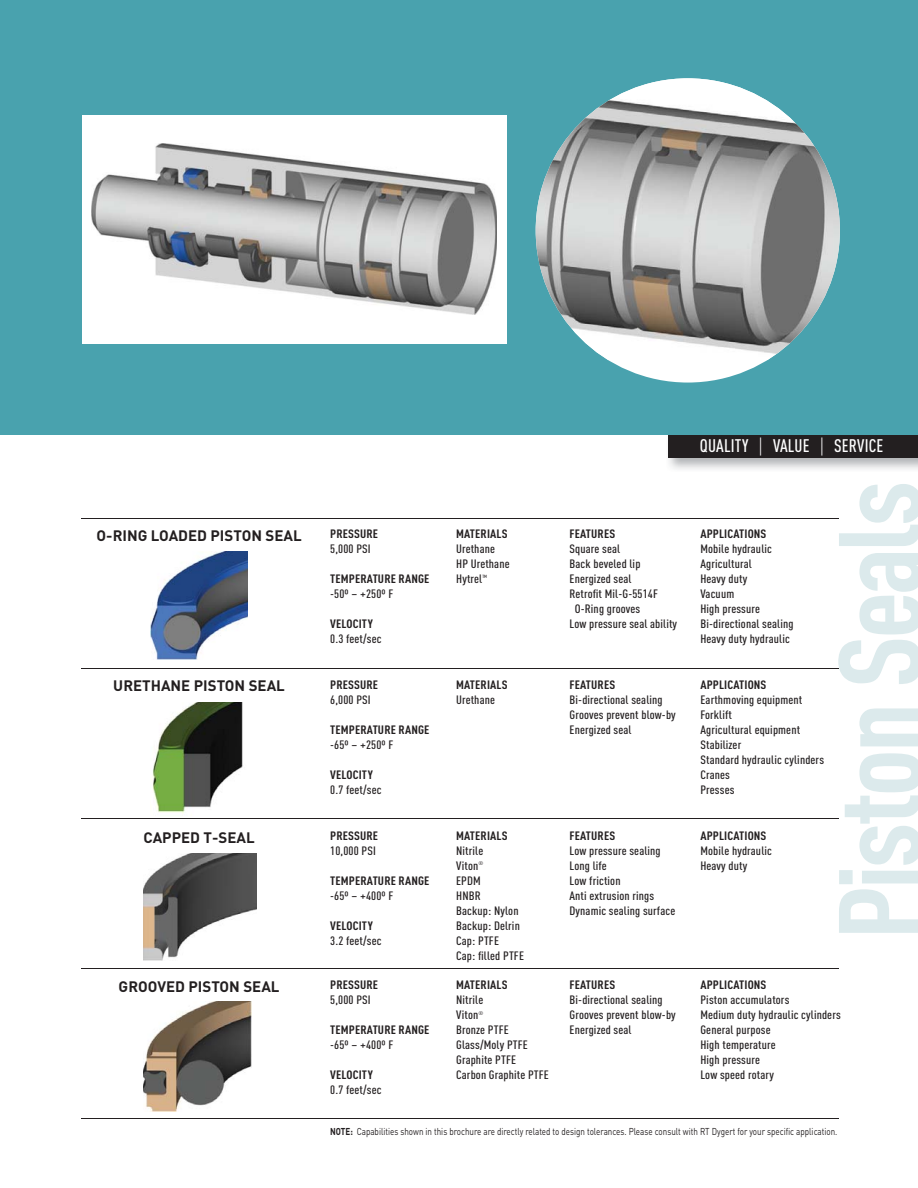
<style>
.page{position:relative;width:918px;height:1188px;background:#fff}
.page>*{position:absolute;margin:0;border:0;box-sizing:border-box;transform-origin:0 0}
.t1{font:700 115.5px "DIN Cond";letter-spacing:-.03em;color:#dceaec;scale:1.04 1}
.t2{font:500 18px "DIN Cond";letter-spacing:.01em;color:#fff}
.t3{font:700 15px "DIN";color:#231f20}
.t4{font:500 12px/15px "DIN Cond";letter-spacing:.01em;color:#231f20;scale:1.1 1}
.t5{font:700 12px "DIN Cond";letter-spacing:.01em;color:#231f20;scale:1.1 1}
.t6{font:9.9px "DIN";color:#231f20;scale:.81 1}
.t7{font:500 5.25px "DIN Cond";color:#231f20;scale:1.1 1}
.t8{font:500 4.5px "DIN Cond";color:#231f20;scale:1.1 1}
.s1{font-size:21px}
.s2{font-weight:700}
</style>
<div class="page">
<img style="left:143px;top:853px;width:113px;height:107px">
<img style="left:666px;top:434px;width:252px;height:35px">
<div style="left:669px;top:434px;width:249px;height:24px;background:#231f20"></div>
<div style="left:0;top:0;width:918px;height:434px;background:#49a2ae"></div>
<hr style="left:81px;top:1119px;width:757px;height:1px;background:#231f20">
<hr style="left:81px;top:969px;width:757px;height:1px;background:#231f20">
<hr style="left:81px;top:818px;width:757px;height:1px;background:#231f20">
<hr style="left:81px;top:668px;width:757px;height:1px;background:#231f20">
<hr style="left:81px;top:518px;width:757px;height:1px;background:#231f20">
<div style="left:536px;top:78px;width:304px;height:305px;background:#fff;border-radius:50%"></div>
<img style="left:536px;top:78px;width:304px;height:282px">
<div style="left:82px;top:115px;width:424px;height:229px;background:#fff"></div>
<img style="left:91px;top:144px;width:406px;height:170px">
<img style="left:143px;top:1001px;width:109px;height:110px">
<img style="left:151px;top:552px;width:97px;height:107px">
<img style="left:151px;top:702px;width:92px;height:111px">
<p class="t3" style="left:97px;top:531px;width:207px">O-RING LOADED PISTON SEAL</p>
<p class="t3" style="left:113px;top:681px;width:173px">URETHANE PISTON SEAL</p>
<p class="t3" style="left:144px;top:832px;width:113px">CAPPED T-SEAL</p>
<p class="t3" style="left:119px;top:981px;width:162px">GROOVED PISTON SEAL</p>
<h2 class="t2" style="left:700px;top:440px;width:185px">QUALITY <span class="s1">|</span> VALUE <span class="s1">|</span> SERVICE</h2>
<h1 class="t1" style="left:839px;top:940px;width:443px;rotate:-90deg">Piston Seals</h1>
<p class="t5" style="left:700px;top:530px;width:62px">APPLICATIONS</p>
<p class="t4" style="left:700px;top:543px;width:86px">Mobile hydraulic<br>Agricultural<br>Heavy duty<br>Vacuum<br>High pressure<br>Bi-directional sealing<br>Heavy duty hydraulic</p>
<p class="t5" style="left:700px;top:680px;width:62px">APPLICATIONS</p>
<p class="t4" style="left:700px;top:693px;width:114px">Earthmoving equipment<br>Forklift<br>Agricultural equipment<br>Stabilizer<br>Standard hydraulic cylinders<br>Cranes<br>Presses</p>
<p class="t5" style="left:700px;top:831px;width:62px">APPLICATIONS</p>
<p class="t4" style="left:700px;top:844px;width:67px">Mobile hydraulic<br>Heavy duty</p>
<p class="t5" style="left:330px;top:530px;width:45px">PRESSURE</p>
<p class="t4" style="left:330px;top:543px;width:38px">5,000 PSI</p>
<p class="t5" style="left:330px;top:575px;width:92px">TEMPERATURE RANGE</p>
<p class="t4" style="left:330px;top:588px;width:59px">-50º – +250º F</p>
<p class="t5" style="left:330px;top:620px;width:40px">VELOCITY</p>
<p class="t4" style="left:330px;top:633px;width:48px">0.3 feet/sec</p>
<p class="t5" style="left:330px;top:680px;width:45px">PRESSURE</p>
<p class="t4" style="left:330px;top:693px;width:38px">6,000 PSI</p>
<p class="t5" style="left:330px;top:725px;width:92px">TEMPERATURE RANGE</p>
<p class="t4" style="left:330px;top:738px;width:59px">-65º – +250º F</p>
<p class="t5" style="left:330px;top:770px;width:40px">VELOCITY</p>
<p class="t4" style="left:330px;top:783px;width:48px">0.7 feet/sec</p>
<p class="t5" style="left:330px;top:831px;width:45px">PRESSURE</p>
<p class="t4" style="left:330px;top:844px;width:43px">10,000 PSI</p>
<p class="t5" style="left:330px;top:876px;width:92px">TEMPERATURE RANGE</p>
<p class="t4" style="left:330px;top:889px;width:59px">-65º – +400º F</p>
<p class="t5" style="left:330px;top:921px;width:40px">VELOCITY</p>
<p class="t4" style="left:330px;top:934px;width:48px">3.2 feet/sec</p>
<p class="t5" style="left:330px;top:981px;width:45px">PRESSURE</p>
<p class="t4" style="left:330px;top:994px;width:38px">5,000 PSI</p>
<p class="t5" style="left:330px;top:1026px;width:92px">TEMPERATURE RANGE</p>
<p class="t4" style="left:330px;top:1039px;width:59px">-65º – +400º F</p>
<p class="t5" style="left:330px;top:1071px;width:40px">VELOCITY</p>
<p class="t4" style="left:330px;top:1084px;width:48px">0.7 feet/sec</p>
<p class="t6" style="left:330px;top:1128px;width:628px"><span class="s2">NOTE:</span> Capabilities shown in this brochure are directly related to design tolerances. Please consult with RT Dygert for your specific application.</p>
<p class="t5" style="left:456px;top:530px;width:48px">MATERIALS</p>
<p class="t4" style="left:456px;top:543px;width:50px">Urethane<br>HP Urethane<br>Hytrel</p>
<p class="t5" style="left:570px;top:530px;width:43px">FEATURES</p>
<p class="t4" style="left:570px;top:543px;width:48px">Square seal</p>
<p class="t4" style="left:570px;top:558px;width:66px">Back beveled lip</p>
<p class="t4" style="left:570px;top:573px;width:58px">Energized seal</p>
<p class="t4" style="left:570px;top:588px;width:82px">Retrofit Mil-G-5514F</p>
<p class="t4" style="left:575px;top:603px;width:61px">O-Ring grooves</p>
<p class="t4" style="left:570px;top:618px;width:99px">Low pressure seal ability</p>
<p class="t8" style="left:482px;top:575px;width:6px">TM</p>
<p class="t5" style="left:456px;top:680px;width:48px">MATERIALS</p>
<p class="t4" style="left:456px;top:693px;width:37px">Urethane</p>
<p class="t5" style="left:570px;top:680px;width:43px">FEATURES</p>
<p class="t4" style="left:570px;top:693px;width:98px">Bi-directional sealing<br>Grooves prevent blow-by<br>Energized seal</p>
<p class="t5" style="left:570px;top:831px;width:43px">FEATURES</p>
<p class="t4" style="left:570px;top:844px;width:98px">Low pressure sealing<br>Long life<br>Low friction<br>Anti extrusion rings<br>Dynamic sealing surface</p>
<p class="t5" style="left:456px;top:831px;width:48px">MATERIALS</p>
<p class="t4" style="left:456px;top:844px;width:26px">Nitrile<br>Viton</p>
<p class="t7" style="left:478px;top:862px;width:6px">®</p>
<p class="t4" style="left:456px;top:874px;width:63px">EPDM<br>HNBR<br>Backup: Nylon<br>Backup: Delrin<br>Cap: PTFE<br>Cap: filled PTFE</p>
<p class="t5" style="left:456px;top:981px;width:48px">MATERIALS</p>
<p class="t4" style="left:456px;top:994px;width:26px">Nitrile<br>Viton</p>
<p class="t5" style="left:700px;top:981px;width:62px">APPLICATIONS</p>
<p class="t4" style="left:700px;top:994px;width:129px">Piston accumulators<br>Medium duty hydraulic cylinders<br>General purpose<br>High temperature<br>High pressure<br>Low speed rotary</p>
<p class="t5" style="left:570px;top:981px;width:43px">FEATURES</p>
<p class="t4" style="left:570px;top:994px;width:98px">Bi-directional sealing<br>Grooves prevent blow-by<br>Energized seal</p>
<p class="t7" style="left:478px;top:1011px;width:6px">®</p>
<p class="t4" style="left:456px;top:1024px;width:86px">Bronze PTFE<br>Glass/Moly PTFE<br>Graphite PTFE<br>Carbon Graphite PTFE</p>
</div>
